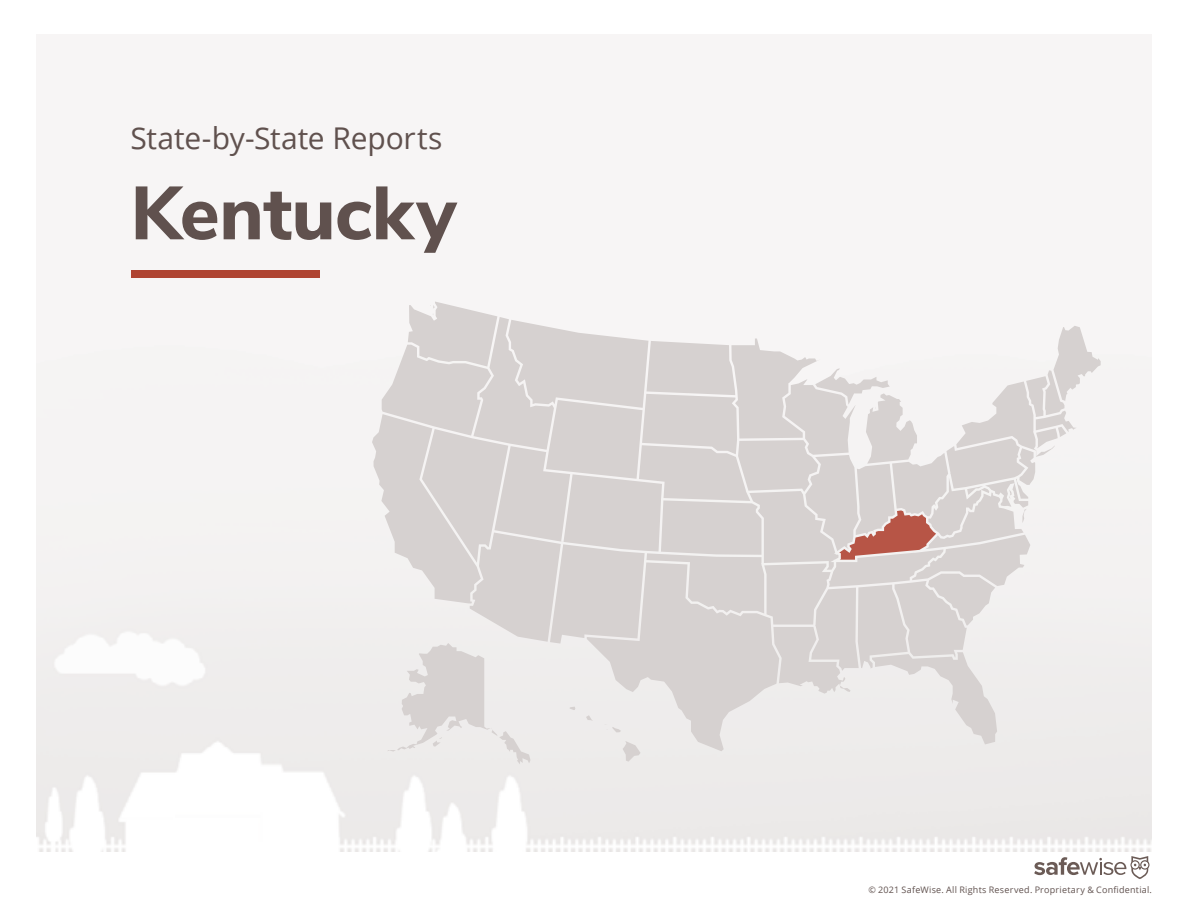
<style>
.page{position:relative;width:1188px;height:918px;background:#fff}
.page>*{position:absolute;margin:0;border:0;box-sizing:border-box;transform-origin:0 0}
.t1{font:800 75px "Nunito Sans";letter-spacing:-.01em;color:#60514e}
.t2{font:30px "Open Sans";letter-spacing:-.005em;color:#60514e}
.t3{font:9px "Open Sans";letter-spacing:.025em;color:#60514e}
</style>
<div class="page">
<svg style="left:1034px;top:856px;width:116px;height:23px"></svg>
<div style="left:131px;top:270px;width:189px;height:8px;background:#af4432"></div>
<svg style="left:372px;top:302px;width:729px;height:462px"></svg>
<h2 class="t2" style="left:130px;top:118px;width:313px">State-by-State Reports</h2>
<h1 class="t1" style="left:130px;top:158px;width:328px">Kentucky</h1>
<p class="t3" style="left:868px;top:884px;width:285px">© 2021 SafeWise. All Rights Reserved. Proprietary &amp; Confidential.</p>
</div>
